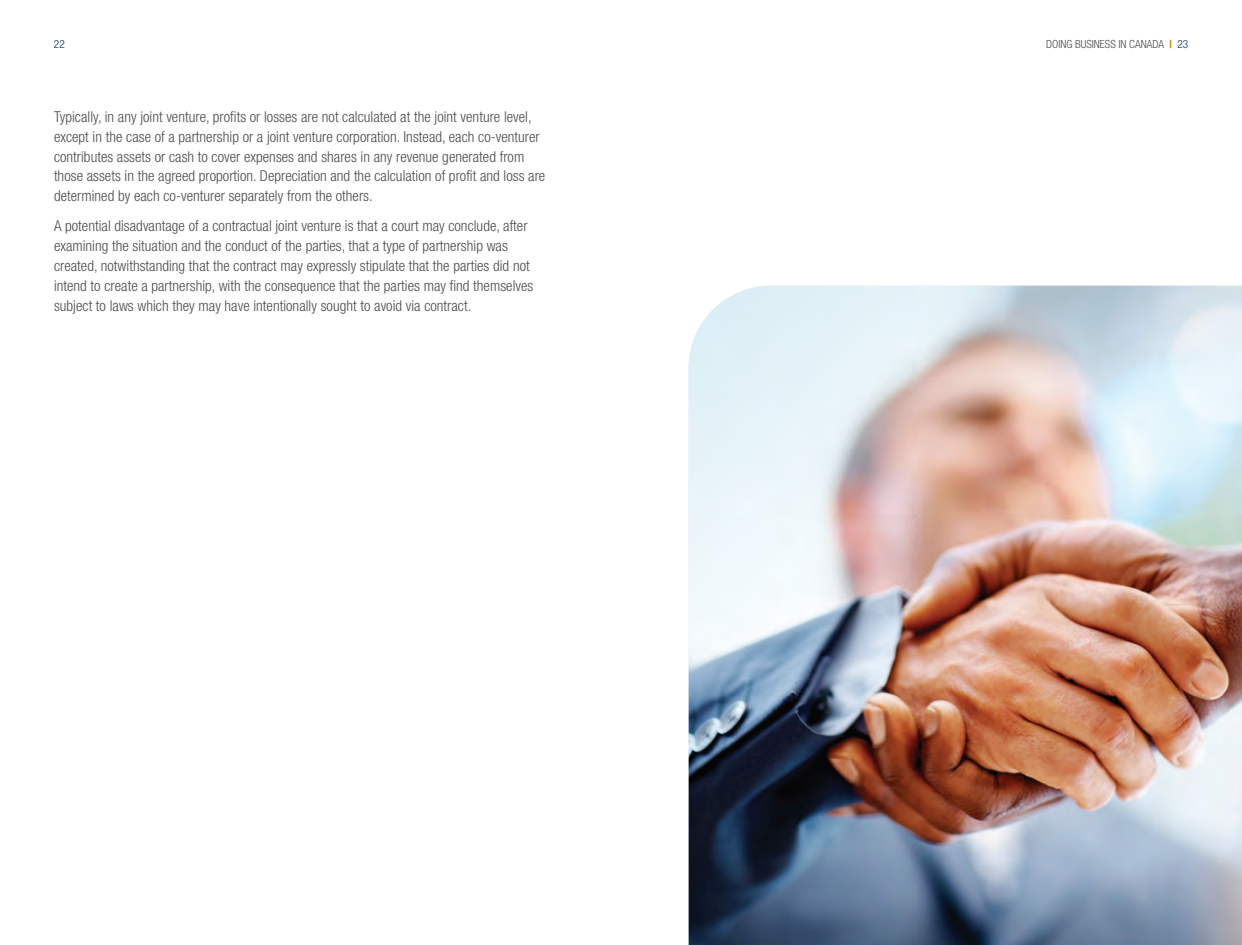
<style>
.page{position:relative;width:1242px;height:945px;background:#fff}
.page>*{position:absolute;margin:0;border:0;box-sizing:border-box;transform-origin:0 0}
.BODY_text{font:300 condensed 15px/19.8px "Helvetica Neue LT Pro";letter-spacing:.005em;color:#4b4c4d}
.t1{font:300 condensed 11.25px "Helvetica Neue LT Pro";color:#4b4c4d}
.t2{font:300 condensed 11.25px "Helvetica Neue LT Pro";color:#002e60}
.s1{font-weight:700;color:#b8910f}
.s2{color:#002e60}
</style>
<div class="page">
<img style="left:689px;top:286px;width:553px;height:659px">
<p class="t2" style="left:54px;top:38px;width:12px">22</p>
<p class="t1" style="left:1046px;top:38px;width:144px">DOING BUSINESS IN CANADA <span class="s1">|</span> <span class="s2">23</span></p>
<p class="BODY_text" style="left:54px;top:107px;width:493px">Typically, in any joint venture, profits or losses are not calculated at the joint venture level, except in the case of a partnership or a joint venture corporation. Instead, each co-venturer contributes assets or cash to cover expenses and shares in any revenue generated from those assets in the agreed proportion. Depreciation and the calculation of profit and loss are determined by each co-venturer separately from the others.</p>
<p class="BODY_text" style="left:54px;top:216px;width:481px">A potential disadvantage of a contractual joint venture is that a court may conclude, after examining the situation and the conduct of the parties, that a type of partnership was created, notwithstanding that the contract may expressly stipulate that the parties did not intend to create a partnership, with the consequence that the parties may find themselves subject to laws which they may have intentionally sought to avoid via contract.</p>
</div>
